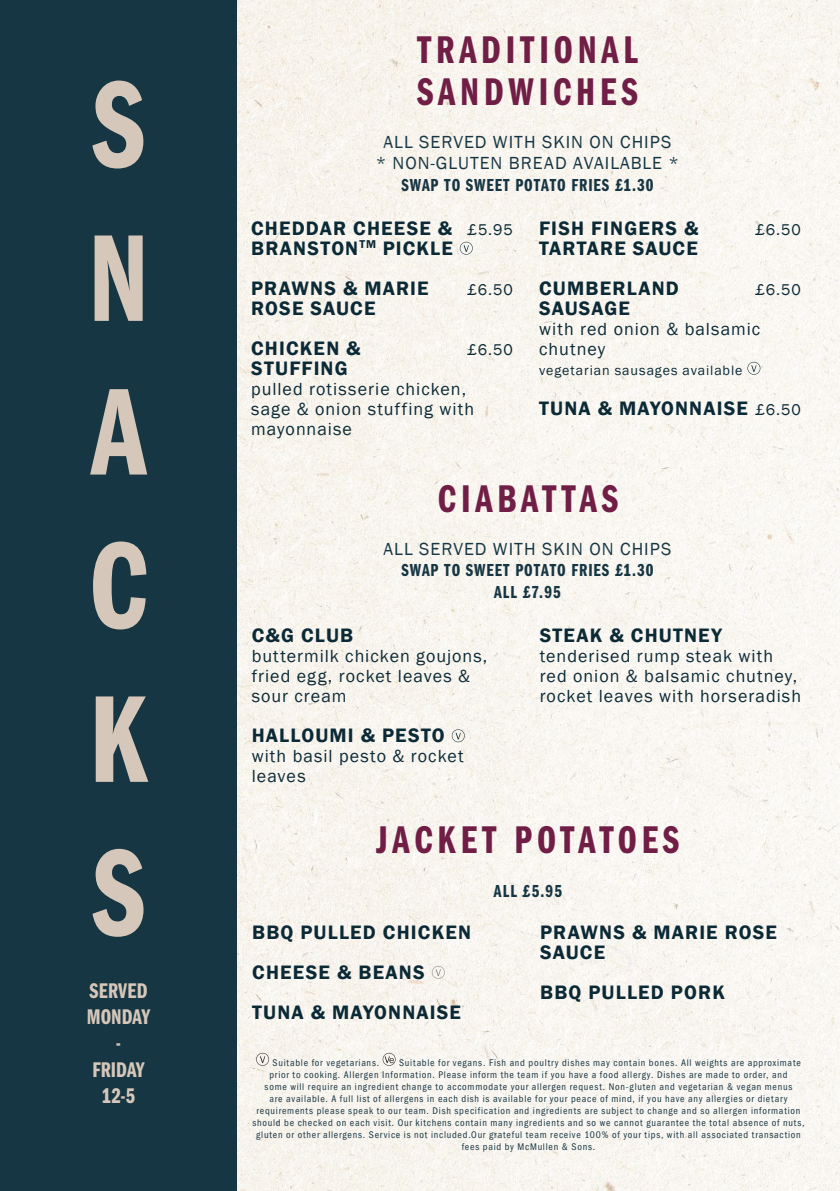
<style>
.page{position:relative;width:840px;height:1191px;background:#fff}
.page>*{position:absolute;margin:0;border:0;box-sizing:border-box;transform-origin:0 0}
.t1{font:128px "Franklin Gothic LT Pro Dm Cm";color:#d5c7b9}
.t2{font:40px/42px "Franklin Gothic LT Pro Dm Cm";letter-spacing:.12em;color:#701e45}
.t3{font:22px "Franklin Gothic LT Pro Dm Cm";color:#d5c7b9}
.FOOD_ITEM{font:600 20px/20px "Franklin Gothic";letter-spacing:.06em;color:#0b2a36}
.FOOD_ITEM-2{font:18px/20px "Franklin Gothic";letter-spacing:.055em;color:#0b2a36}
.SECTION_INFO{font:18px "Franklin Gothic";letter-spacing:.055em;color:#173643}
.SECTION_INFO-2{font:18px "Franklin Gothic LT Pro Dm Cm";letter-spacing:.05em;color:#173643}
.FOOD_ITEM-3{font:16px "Franklin Gothic";letter-spacing:.06em;color:#0b2a36}
.FOOD_ITEM-4{font:14px "Franklin Gothic";letter-spacing:.065em;color:#0b2a36}
.FOOD_DESCRIPTION{font:condensed 10px "Franklin Gothic LT Pro";letter-spacing:.075em;color:#173643}
.s1{font-weight:400;font-size:16px}
</style>
<div class="page">
<img style="left:236px;top:0;width:603px;height:1191px">
<div style="left:0;top:0;width:236px;height:1191px;background:#173643"></div>
<svg style="left:459px;top:242px;width:13px;height:13px"></svg>
<svg style="left:747px;top:362px;width:13px;height:13px"></svg>
<svg style="left:451px;top:729px;width:13px;height:13px"></svg>
<svg style="left:431px;top:966px;width:13px;height:12px"></svg>
<svg style="left:256px;top:1053px;width:13px;height:12px"></svg>
<svg style="left:382px;top:1053px;width:13px;height:12px"></svg>
<p class="t1" style="left:92px;top:54px;width:54px">S</p>
<p class="t1" style="left:88px;top:208px;width:63px">N</p>
<p class="t1" style="left:91px;top:362px;width:56px">A</p>
<p class="t1" style="left:89px;top:515px;width:60px">C</p>
<p class="t1" style="left:89px;top:669px;width:60px">K</p>
<p class="t1" style="left:92px;top:822px;width:54px">S</p>
<p class="t3" style="left:90px;top:978px;width:59px">SERVED</p>
<p class="t3" style="left:87px;top:1004px;width:65px">MONDAY</p>
<p class="t3" style="left:116px;top:1031px;width:7px">-</p>
<p class="t3" style="left:92px;top:1057px;width:54px">FRIDAY</p>
<p class="t3" style="left:102px;top:1084px;width:35px">12-5</p>
<p class="t2" style="left:417px;top:29px;width:222px">TRADITIONAL<br>SANDWICHES</p>
<p class="SECTION_INFO" style="left:383px;top:130px;width:289px">ALL SERVED WITH SKIN ON CHIPS</p>
<p class="SECTION_INFO" style="left:375px;top:152px;width:305px">* NON-GLUTEN BREAD AVAILABLE *</p>
<p class="SECTION_INFO-2" style="left:401px;top:175px;width:253px">SWAP TO SWEET POTATO FRIES £1.30</p>
<p class="FOOD_ITEM" style="left:251px;top:218px;width:263px">CHEDDAR CHEESE &amp; <span class="s1">£5.95</span></p>
<p class="FOOD_ITEM" style="left:251px;top:238px;width:203px">BRANSTON<sup>TM</sup> PICKLE</p>
<p class="FOOD_ITEM" style="left:251px;top:278px;width:179px">PRAWNS &amp; MARIE</p>
<p class="FOOD_ITEM-3" style="left:467px;top:279px;width:47px">£6.50</p>
<p class="FOOD_ITEM" style="left:251px;top:298px;width:126px">ROSE SAUCE</p>
<p class="FOOD_ITEM" style="left:251px;top:338px;width:111px">CHICKEN &amp;</p>
<p class="FOOD_ITEM-3" style="left:467px;top:339px;width:47px">£6.50</p>
<p class="FOOD_ITEM" style="left:251px;top:358px;width:98px">STUFFING</p>
<p class="FOOD_ITEM-2" style="left:251px;top:379px;width:224px">pulled rotisserie chicken, sage &amp; onion stuffing with mayonnaise</p>
<p class="FOOD_ITEM" style="left:539px;top:218px;width:161px">FISH FINGERS &amp;</p>
<p class="FOOD_ITEM-3" style="left:755px;top:219px;width:47px">£6.50</p>
<p class="FOOD_ITEM" style="left:539px;top:238px;width:160px">TARTARE SAUCE</p>
<p class="FOOD_ITEM" style="left:539px;top:278px;width:141px">CUMBERLAND</p>
<p class="FOOD_ITEM-3" style="left:755px;top:279px;width:47px">£6.50</p>
<p class="FOOD_ITEM" style="left:539px;top:298px;width:92px">SAUSAGE</p>
<p class="FOOD_ITEM-2" style="left:539px;top:319px;width:222px">with red onion &amp; balsamic chutney</p>
<p class="FOOD_ITEM-4" style="left:539px;top:361px;width:205px">vegetarian sausages available</p>
<p class="FOOD_ITEM" style="left:539px;top:398px;width:263px">TUNA &amp; MAYONNAISE <span class="s1">£6.50</span></p>
<p class="t2" style="left:437px;top:478px;width:181px">CIABATTAS</p>
<p class="SECTION_INFO" style="left:383px;top:537px;width:289px">ALL SERVED WITH SKIN ON CHIPS</p>
<p class="SECTION_INFO-2" style="left:401px;top:560px;width:253px">SWAP TO SWEET POTATO FRIES £1.30</p>
<p class="SECTION_INFO-2" style="left:493px;top:582px;width:68px">ALL £7.95</p>
<p class="FOOD_ITEM" style="left:251px;top:626px;width:103px">C&amp;G CLUB</p>
<p class="FOOD_ITEM-2" style="left:251px;top:646px;width:237px">buttermilk chicken goujons, fried egg, rocket leaves &amp; sour cream</p>
<p class="FOOD_ITEM" style="left:251px;top:726px;width:194px">HALLOUMI &amp; PESTO</p>
<p class="FOOD_ITEM-2" style="left:251px;top:746px;width:213px">with basil pesto &amp; rocket leaves</p>
<p class="FOOD_ITEM" style="left:539px;top:626px;width:184px">STEAK &amp; CHUTNEY</p>
<p class="FOOD_ITEM-2" style="left:539px;top:646px;width:263px">tenderised rump steak with red onion &amp; balsamic chutney, rocket leaves with horseradish</p>
<p class="t2" style="left:375px;top:819px;width:305px">JACKET POTATOES</p>
<p class="FOOD_ITEM" style="left:252px;top:922px;width:220px">BBQ PULLED CHICKEN</p>
<p class="FOOD_ITEM" style="left:252px;top:962px;width:174px">CHEESE &amp; BEANS</p>
<p class="FOOD_ITEM" style="left:252px;top:1002px;width:210px">TUNA &amp; MAYONNAISE</p>
<p class="SECTION_INFO-2" style="left:493px;top:880px;width:70px">ALL £5.95</p>
<p class="FOOD_ITEM" style="left:540px;top:922px;width:238px">PRAWNS &amp; MARIE ROSE<br>SAUCE</p>
<p class="FOOD_ITEM" style="left:540px;top:982px;width:186px">BBQ PULLED PORK</p>
<p class="FOOD_DESCRIPTION" style="left:272px;top:1056px;width:108px">Suitable for vegetarians.</p>
<p class="FOOD_DESCRIPTION" style="left:399px;top:1056px;width:403px">Suitable for vegans. Fish and poultry dishes may contain bones. All weights are approximate</p>
<p class="FOOD_DESCRIPTION" style="left:269px;top:1068px;width:519px">prior to cooking. Allergen Information. Please inform the team if you have a food allergy. Dishes are made to order, and</p>
<p class="FOOD_DESCRIPTION" style="left:264px;top:1080px;width:529px">some will require an ingredient change to accommodate your allergen request. Non-gluten and vegetarian &amp; vegan menus</p>
<p class="FOOD_DESCRIPTION" style="left:269px;top:1092px;width:519px">are available. A full list of allergens in each dish is available for your peace of mind, if you have any allergies or dietary</p>
<p class="FOOD_DESCRIPTION" style="left:256px;top:1104px;width:545px">requirements please speak to our team. Dish specification and ingredients are subject to change and so allergen information</p>
<p class="FOOD_DESCRIPTION" style="left:252px;top:1116px;width:553px">should be checked on each visit. Our kitchens contain many ingredients and so we cannot guarantee the total absence of nuts,</p>
<p class="FOOD_DESCRIPTION" style="left:256px;top:1128px;width:546px">gluten or other allergens. Service is not included.Our grateful team receive 100% of your tips, with all associated transaction</p>
<p class="FOOD_DESCRIPTION" style="left:461px;top:1140px;width:135px">fees paid by McMullen &amp; Sons.</p>
</div>
